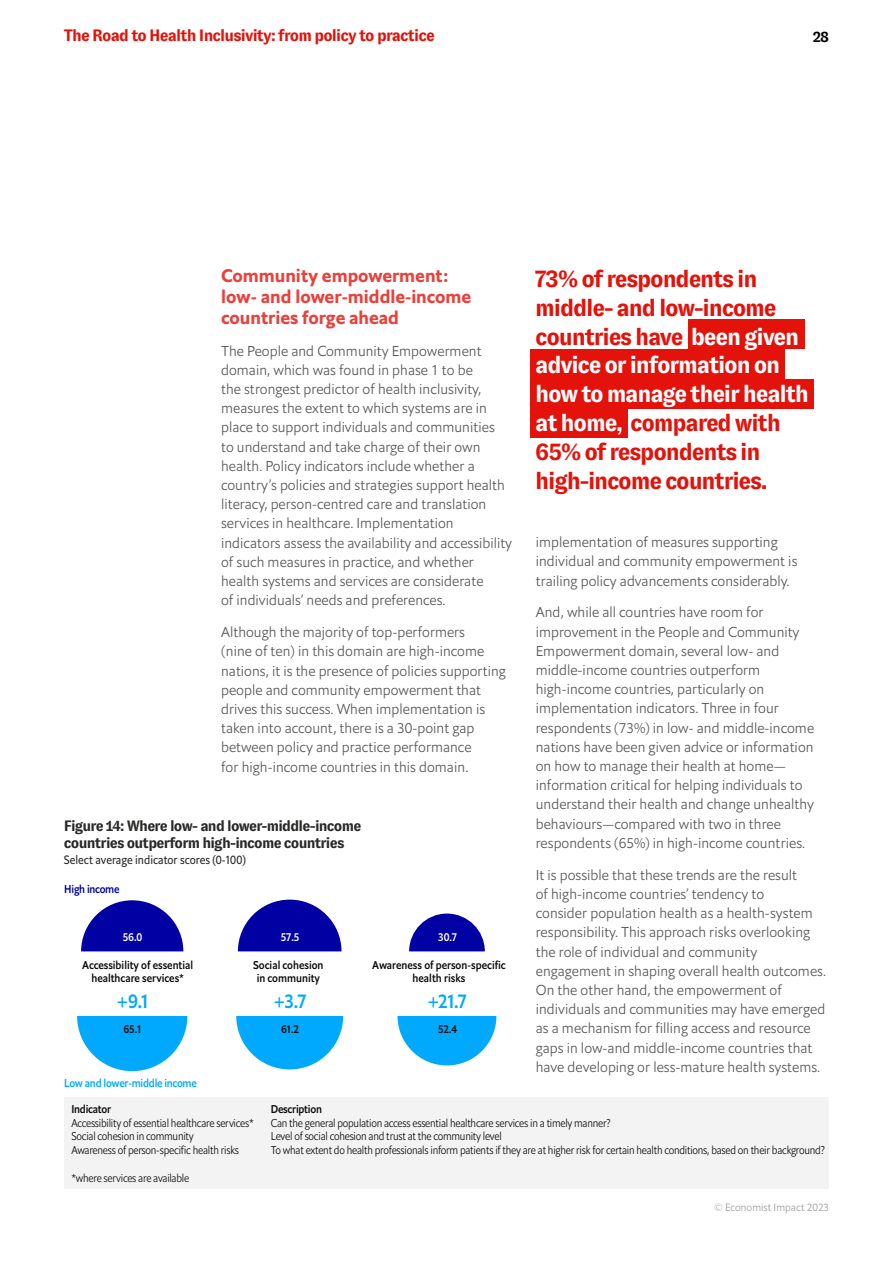
<style>
.page{position:relative;width:893px;height:1263px;background:#fff}
.page>*{position:absolute;margin:0;border:0;box-sizing:border-box;transform-origin:0 0}
.t1{font:700 24px/28.8px "GT Zirkon";letter-spacing:-.05em;color:#e3120b}
.t2{font:500 19.5px "Econ Sans Cnd OS";color:#00a9fd}
.t3{font:18px/21px "Econ Sans Bol";color:#e9413c}
.t4{font:700 16.5px "GT Zirkon";letter-spacing:-.05em;color:#e3120b}
.t5{font:700 15px/16.5px "GT Zirkon";letter-spacing:-.05em;color:#282827}
.t6{font:700 15px "GT Zirkon";color:#000}
.t7{font:14.25px/19.2px "Econ Sans Lig";letter-spacing:.005em;color:#575756}
.t8{font:12px "Econ Sans Cnd OS";color:#282827}
.t9{font:300 11.25px "Econ Sans Cnd OS";letter-spacing:-.02em;color:#0a0a0a}
.t10{font:500 11.25px/12.3px "Econ Sans Cnd OS";color:#0a0a0a;text-align:center}
.t11{font:500 11.25px "Econ Sans Cnd OS";letter-spacing:-.02em;color:#00a9fd}
.t12{font:500 11.25px "Econ Sans Cnd OS";letter-spacing:-.02em;color:#0a0a0a}
.t13{font:500 11.25px "Econ Sans Cnd OS";color:#fff}
.t14{font:500 11.25px "Econ Sans Cnd OS";letter-spacing:-.02em;color:#0101a3}
.t15{font:10.5px "Econ Sans Lig";color:#9d9d9c}
.s1{color:#fff}
</style>
<div class="page">
<div style="left:530px;top:349px;width:255px;height:30px;background:#e3120b"></div>
<div style="left:688px;top:319px;width:116px;height:30px;background:#e3120b"></div>
<div style="left:530px;top:379px;width:284px;height:30px;background:#e3120b"></div>
<div style="left:530px;top:409px;width:98px;height:29px;background:#e3120b"></div>
<div style="left:64px;top:1097px;width:765px;height:91px;background:#f3f3f3"></div>
<svg style="left:81px;top:900px;width:102px;height:51px"></svg>
<svg style="left:77px;top:1016px;width:110px;height:55px"></svg>
<svg style="left:238px;top:900px;width:103px;height:51px"></svg>
<svg style="left:236px;top:1016px;width:107px;height:53px"></svg>
<svg style="left:409px;top:913px;width:76px;height:38px"></svg>
<svg style="left:397px;top:1016px;width:99px;height:49px"></svg>
<p class="t4" style="left:64px;top:27px;width:373px">The Road to Health Inclusivity: from policy to practice</p>
<p class="t6" style="left:813px;top:28px;width:18px">28</p>
<p class="t3" style="left:221px;top:265px;width:252px">Community empowerment: low- and lower-middle-income countries forge ahead</p>
<p class="t7" style="left:221px;top:341px;width:292px">The People and Community Empowerment domain, which was found in phase 1 to be<br>the strongest predictor of health inclusivity, measures the extent to which systems are in place to support individuals and communities<br>to understand and take charge of their own health. Policy indicators include whether a country’s policies and strategies support health literacy, person-centred care and translation services in healthcare. Implementation indicators assess the availability and accessibility of such measures in practice, and whether health systems and services are considerate<br>of individuals’ needs and preferences.</p>
<p class="t7" style="left:221px;top:622px;width:286px">Although the majority of top-performers<br>(nine of ten) in this domain are high-income nations, it is the presence of policies supporting people and community empowerment that drives this success. When implementation is taken into account, there is a 30-point gap between policy and practice performance<br>for high-income countries in this domain.</p>
<p class="t5" style="left:64px;top:818px;width:299px">Figure 14: Where low- and lower-middle-income countries outperform high-income countries</p>
<p class="t8" style="left:64px;top:852px;width:184px">Select average indicator scores (0-100)</p>
<p class="t14" style="left:64px;top:882px;width:57px">High income</p>
<p class="t13" style="left:123px;top:930px;width:21px">56.0</p>
<p class="t13" style="left:281px;top:930px;width:20px">57.5</p>
<p class="t13" style="left:438px;top:930px;width:21px">30.7</p>
<p class="t10" style="left:82px;top:959px;width:112px">Accessibility of essential healthcare services*</p>
<p class="t10" style="left:253px;top:959px;width:72px">Social cohesion in community</p>
<p class="t10" style="left:372px;top:959px;width:135px">Awareness of person-specific health risks</p>
<h2 class="t2" style="left:116px;top:988px;width:34px">+9.1</h2>
<h2 class="t2" style="left:273px;top:988px;width:35px">+3.7</h2>
<h2 class="t2" style="left:427px;top:988px;width:42px">+21.7</h2>
<p class="t10" style="left:124px;top:1023px;width:19px">65.1</p>
<p class="t10" style="left:281px;top:1023px;width:20px">61.2</p>
<p class="t10" style="left:438px;top:1023px;width:21px">52.4</p>
<p class="t11" style="left:64px;top:1075px;width:134px">Low and lower-middle income</p>
<h1 class="t1" style="left:535px;top:264px;width:275px">73% of respondents in middle- and low-income countries have <span class="s1">been given advice or information on how to manage their health at home,</span> compared with<br>65% of respondents in high-income countries.</h1>
<p class="t7" style="left:536px;top:532px;width:263px">implementation of measures supporting individual and community empowerment is trailing policy advancements considerably.</p>
<p class="t7" style="left:536px;top:603px;width:280px">And, while all countries have room for improvement in the People and Community Empowerment domain, several low- and middle-income countries outperform high-income countries, particularly on implementation indicators. Three in four respondents (73%) in low- and middle-income nations have been given advice or information on how to manage their health at home— information critical for helping individuals to understand their health and change unhealthy behaviours—compared with two in three respondents (65%) in high-income countries.</p>
<p class="t7" style="left:536px;top:865px;width:292px">It is possible that these trends are the result<br>of high-income countries’ tendency to<br>consider population health as a health-system responsibility. This approach risks overlooking the role of individual and community engagement in shaping overall health outcomes.<br>On the other hand, the empowerment of individuals and communities may have emerged as a mechanism for filling access and resource gaps in low-and middle-income countries that have developing or less-mature health systems.</p>
<p class="t12" style="left:71px;top:1101px;width:41px">Indicator</p>
<p class="t12" style="left:271px;top:1101px;width:53px">Description</p>
<p class="t9" style="left:71px;top:1115px;width:184px">Accessibility of essential healthcare services*</p>
<p class="t9" style="left:271px;top:1115px;width:341px">Can the general population access essential healthcare services in a timely manner?</p>
<p class="t9" style="left:71px;top:1129px;width:124px">Social cohesion in community</p>
<p class="t9" style="left:271px;top:1129px;width:232px">Level of social cohesion and trust at the community level</p>
<p class="t9" style="left:71px;top:1143px;width:169px">Awareness of person-specific health risks</p>
<p class="t9" style="left:271px;top:1143px;width:555px">To what extent do health professionals inform patients if they are at higher risk for certain health conditions, based on their background?</p>
<p class="t9" style="left:71px;top:1171px;width:119px">*where services are available</p>
<p class="t15" style="left:714px;top:1201px;width:117px">© Economist Impact 2023</p>
</div>
